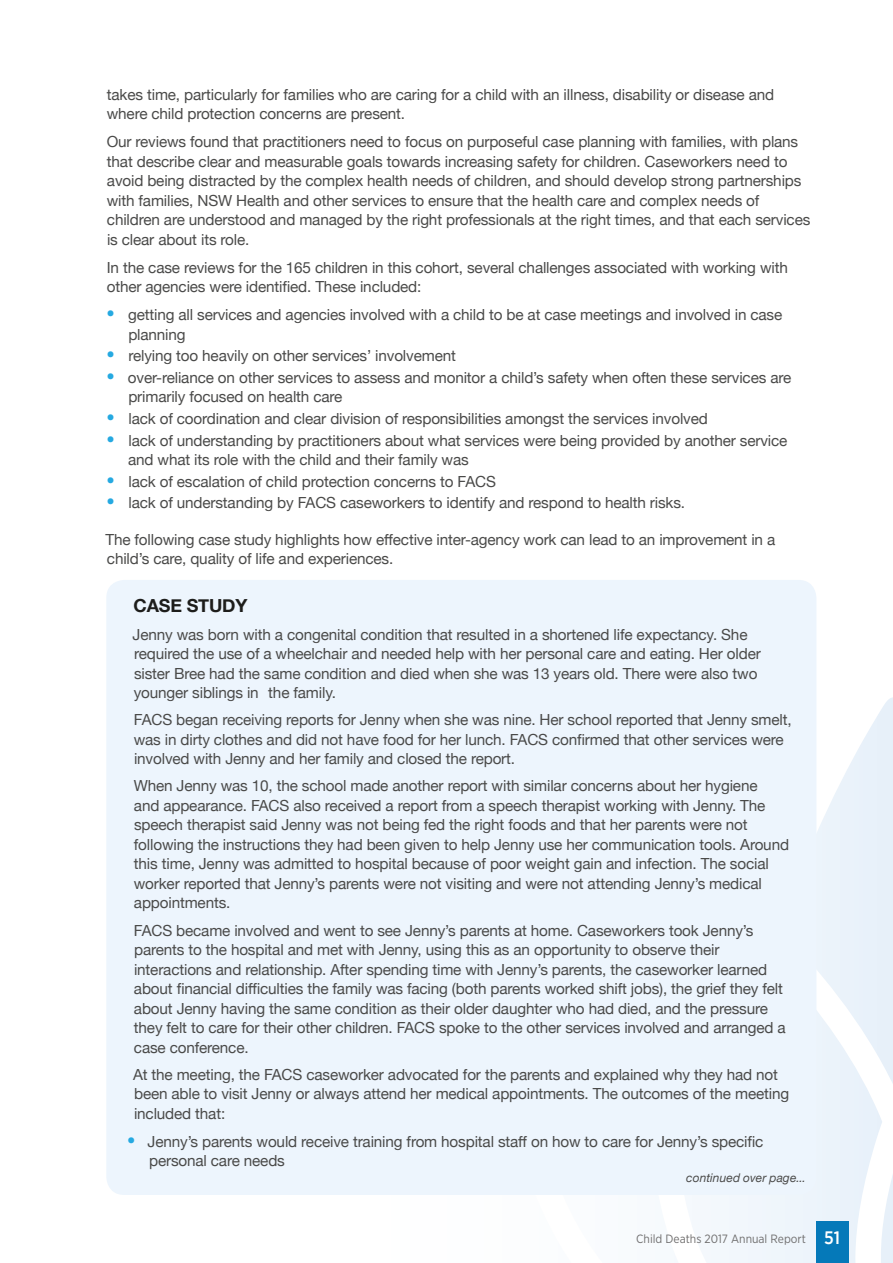
<style>
.page{position:relative;width:893px;height:1263px;background:#fff}
.page>*{position:absolute;margin:0;border:0;box-sizing:border-box;transform-origin:0 0}
.Heading_4{font:700 18px "Helvetica Neue";letter-spacing:-.01em;color:#1d1d1b}
.Body_Text{font:15.3px/19.5px "Helvetica Neue";letter-spacing:-.01em;color:#4a4a49}
.t1{font:12px "Gotham Narrow";color:#706f6f}
.Body_Text-2{font:italic 12px "Helvetica Neue";letter-spacing:.005em;color:#4a4a49}
.s1{font-weight:700;font-size:27px;color:#25a9e1}
.s2{font-weight:500;font-size:18px;color:#fff}
</style>
<div class="page">
<svg style="left:692px;top:697px;width:201px;height:566px"></svg>
<div style="left:816px;top:1221px;width:32px;height:42px;background:#0579b9"></div>
<div style="left:106px;top:580px;width:710px;height:615px;background:#edf5fd;border-radius:18px"></div>
<p class="Body_Text" style="left:107px;top:85px;width:669px">takes time, particularly for families who are caring for a child with an illness, disability or disease and where child protection concerns are present.</p>
<p class="Body_Text" style="left:107px;top:133px;width:705px">Our reviews found that practitioners need to focus on purposeful case planning with families, with plans that describe clear and measurable goals towards increasing safety for children. Caseworkers need to avoid being distracted by the complex health needs of children, and should develop strong partnerships with families, NSW Health and other services to ensure that the health care and complex needs of children are understood and managed by the right professionals at the right times, and that each services is clear about its role.</p>
<p class="Body_Text" style="left:107px;top:258px;width:683px">In the case reviews for the 165 children in this cohort, several challenges associated with working with other agencies were identified. These included:</p>
<p class="Body_Text" style="left:128px;top:306px;width:655px;text-indent:-22px"><span class="s1">•</span> getting all services and agencies involved with a child to be at case meetings and involved in case planning</p>
<p class="Body_Text" style="left:106px;top:347px;width:352px"><span class="s1">•</span> relying too heavily on other services’ involvement</p>
<p class="Body_Text" style="left:128px;top:369px;width:664px;text-indent:-22px"><span class="s1">•</span> over-reliance on other services to assess and monitor a child’s safety when often these services are primarily focused on health care</p>
<p class="Body_Text" style="left:106px;top:410px;width:603px"><span class="s1">•</span> lack of coordination and clear division of responsibilities amongst the services involved</p>
<p class="Body_Text" style="left:128px;top:431px;width:661px;text-indent:-22px"><span class="s1">•</span> lack of understanding by practitioners about what services were being provided by another service and what its role with the child and their family was</p>
<p class="Body_Text" style="left:106px;top:472px;width:392px"><span class="s1">•</span> lack of escalation of child protection concerns to FACS</p>
<p class="Body_Text" style="left:106px;top:494px;width:581px"><span class="s1">•</span> lack of understanding by FACS caseworkers to identify and respond to health risks.</p>
<p class="Body_Text" style="left:105px;top:531px;width:671px">The following case study highlights how effective inter-agency work can lead to an improvement in a child’s care, quality of life and experiences.</p>
<p class="Heading_4" style="left:134px;top:591px;width:115px">CASE STUDY</p>
<p class="Body_Text" style="left:133px;top:625px;width:630px">Jenny was born with a congenital condition that resulted in a shortened life expectancy. She required the use of a wheelchair and needed help with her personal care and eating. Her older sister Bree had the same condition and died when she was 13 years old. There were also two younger siblings in the family.</p>
<p class="Body_Text" style="left:134px;top:711px;width:659px">FACS began receiving reports for Jenny when she was nine. Her school reported that Jenny smelt, was in dirty clothes and did not have food for her lunch. FACS confirmed that other services were involved with Jenny and her family and closed the report.</p>
<p class="Body_Text" style="left:134px;top:777px;width:657px">When Jenny was 10, the school made another report with similar concerns about her hygiene<br>and appearance. FACS also received a report from a speech therapist working with Jenny. The speech therapist said Jenny was not being fed the right foods and that her parents were not following the instructions they had been given to help Jenny use her communication tools. Around this time, Jenny was admitted to hospital because of poor weight gain and infection. The social worker reported that Jenny’s parents were not visiting and were not attending Jenny’s medical appointments.</p>
<p class="Body_Text" style="left:134px;top:921px;width:653px">FACS became involved and went to see Jenny’s parents at home. Caseworkers took Jenny’s parents to the hospital and met with Jenny, using this as an opportunity to observe their interactions and relationship. After spending time with Jenny’s parents, the caseworker learned about financial difficulties the family was facing (both parents worked shift jobs), the grief they felt about Jenny having the same condition as their older daughter who had died, and the pressure they felt to care for their other children. FACS spoke to the other services involved and arranged a case conference.</p>
<p class="Body_Text" style="left:133px;top:1065px;width:658px">At the meeting, the FACS caseworker advocated for the parents and explained why they had not been able to visit Jenny or always attend her medical appointments. The outcomes of the meeting included that:</p>
<p class="Body_Text" style="left:149px;top:1132px;width:616px;text-indent:-22px"><span class="s1">•</span> Jenny’s parents would receive training from hospital staff on how to care for Jenny’s specific personal care needs</p>
<p class="Body_Text-2" style="left:686px;top:1169px;width:121px">continued over page...</p>
<p class="t1" style="left:636px;top:1232px;width:205px">Child Deaths 2017 Annual Report <span class="s2">51</span></p>
</div>
